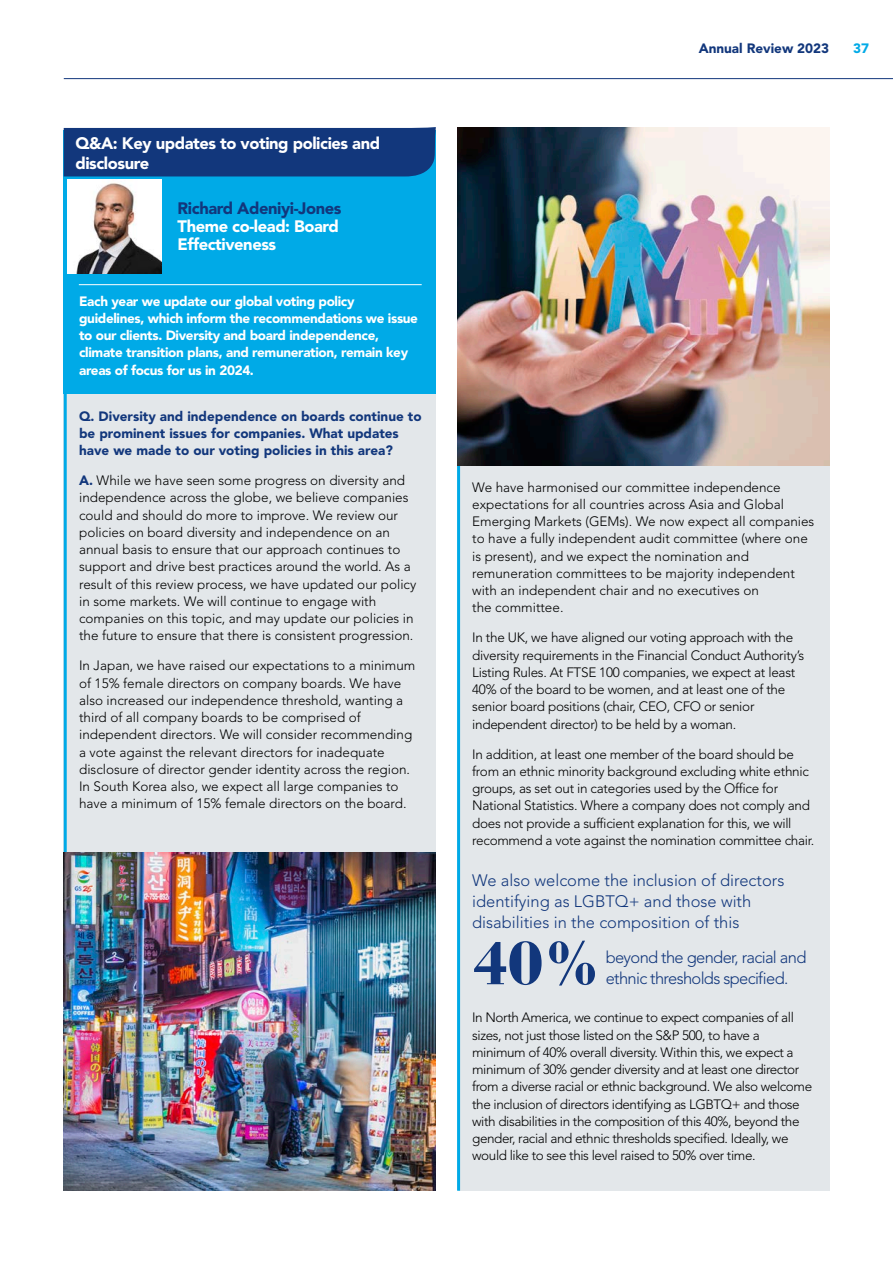
<style>
.page{position:relative;width:893px;height:1263px;background:#fff}
.page>*{position:absolute;margin:0;border:0;box-sizing:border-box;transform-origin:0 0}
.Body_Text_FH{font:900 60px "Bauer Bodoni Std";color:#12377c}
.Body_Text_FH-2{font:300 16.5px/21px "Avenir LT Std";color:#12377c}
.Body_Text_FH-3{font:300 16.5px "Avenir LT Std";letter-spacing:-.04em;color:#12377c}
.Heading_1_FH{font:900 16.5px/19.5px "Avenir LT Std";letter-spacing:-.025em;color:#fff}
.Sub2{font:900 16.5px/18px "Avenir LT Std";letter-spacing:-.025em;color:#fff}
.Sub2-2{font:900 16.5px "Avenir LT Std";letter-spacing:-.025em;color:#12377c}
.Body_Text_FH-4{font:300 13.5px/17.2px "Avenir LT Std";color:#000}
.Body_Text_FH-5{font:300 13.5px/17.2px "Avenir LT Std";letter-spacing:-.02em;color:#000}
.Body_Text_FH-6{font:300 13.5px/17.2px "Avenir LT Std";letter-spacing:-.03em;color:#000}
.Intro_Para_FH{font:900 13.5px/17.2px "Avenir LT Std";letter-spacing:-.025em;color:#fff}
.Body_Text_FH-7{font:900 13.5px/17.2px "Avenir LT Std";color:#12377c}
.t1{font:900 13.5px "Avenir LT Std";color:#00aae7}
.s1{font-weight:900;color:#12377c}
</style>
<div class="page">
<div style="left:458px;top:128px;width:371px;height:1063px;background:#e3e7ea"></div>
<div style="left:64px;top:394px;width:372px;height:797px;background:#e3e7ea"></div>
<hr style="left:64px;top:166px;width:3px;height:1025px;background:#00aae7">
<img style="left:64px;top:853px;width:372px;height:337px">
<div style="left:64px;top:131px;width:372px;height:263px;background:#00aae7"></div>
<hr style="left:79px;top:284px;width:343px;height:1px;background:#fff">
<div style="left:64px;top:127px;width:372px;height:49px;background:#12377c"></div>
<hr style="left:457px;top:128px;width:3px;height:1063px;background:#00aae7">
<img style="left:68px;top:180px;width:94px;height:94px">
<img style="left:457px;top:128px;width:372px;height:338px">
<hr style="left:64px;top:78px;width:829px;height:1px;background:#12377c">
<p class="Heading_1_FH" style="left:75px;top:134px;width:306px">Q&amp;A: Key updates to voting policies and disclosure</p>
<p class="Sub2-2" style="left:178px;top:198px;width:165px">Richard Adeniyi-Jones</p>
<p class="Sub2" style="left:178px;top:217px;width:163px">Theme co-lead: Board<br>Effectiveness</p>
<p class="Intro_Para_FH" style="left:79px;top:292px;width:340px">Each year we update our global voting policy guidelines, which inform the recommendations we issue to our clients. Diversity and board independence, climate transition plans, and remuneration, remain key areas of focus for us in 2024.</p>
<p class="Body_Text_FH-7" style="left:79px;top:407px;width:344px">Q. Diversity and independence on boards continue to be prominent issues for companies. What updates have we made to our voting policies in this area?</p>
<p class="Body_Text_FH-4" style="left:79px;top:472px;width:339px"><span class="s1">A.</span> While we have seen some progress on diversity and independence across the globe, we believe companies could and should do more to improve. We review our policies on board diversity and independence on an annual basis to ensure that our approach continues to support and drive best practices around the world. As a result of this review process, we have updated our policy in some markets. We will continue to engage with companies on this topic, and may update our policies in the future to ensure that there is consistent progression.</p>
<p class="Body_Text_FH-4" style="left:79px;top:657px;width:338px">In Japan, we have raised our expectations to a minimum of 15% female directors on company boards. We have also increased our independence threshold, wanting a third of all company boards to be comprised of independent directors. We will consider recommending a vote against the relevant directors for inadequate disclosure of director gender identity across the region.<br>In South Korea also, we expect all large companies to have a minimum of 15% female directors on the board.</p>
<p class="Body_Text_FH-7" style="left:699px;top:39px;width:132px">Annual Review 2023</p>
<p class="t1" style="left:853px;top:40px;width:17px">37</p>
<p class="Body_Text_FH-4" style="left:472px;top:478px;width:344px">We have harmonised our committee independence expectations for all countries across Asia and Global Emerging Markets (GEMs). We now expect all companies to have a fully independent audit committee (where one is present), and we expect the nomination and remuneration committees to be majority independent with an independent chair and no executives on<br>the committee.</p>
<p class="Body_Text_FH-5" style="left:472px;top:629px;width:333px">In the UK, we have aligned our voting approach with the diversity requirements in the Financial Conduct Authority’s Listing Rules. At FTSE 100 companies, we expect at least 40% of the board to be women, and at least one of the senior board positions (chair, CEO, CFO or senior independent director) to be held by a woman.</p>
<p class="Body_Text_FH-5" style="left:472px;top:745px;width:344px">In addition, at least one member of the board should be from an ethnic minority background excluding white ethnic groups, as set out in categories used by the Office for National Statistics. Where a company does not comply and does not provide a sufficient explanation for this, we will recommend a vote against the nomination committee chair.</p>
<p class="Body_Text_FH-2" style="left:472px;top:870px;width:314px">We also welcome the inclusion of directors identifying as LGBTQ+ and those with disabilities in the composition of this</p>
<p class="Body_Text_FH-3" style="left:606px;top:948px;width:202px">beyond the gender, racial and</p>
<p class="Body_Text_FH" style="left:472px;top:927px;width:131px">40%</p>
<p class="Body_Text_FH-3" style="left:606px;top:969px;width:184px">ethnic thresholds specified.</p>
<p class="Body_Text_FH-6" style="left:472px;top:1009px;width:341px">In North America, we continue to expect companies of all sizes, not just those listed on the S&amp;P 500, to have a minimum of 40% overall diversity. Within this, we expect a minimum of 30% gender diversity and at least one director from a diverse racial or ethnic background. We also welcome the inclusion of directors identifying as LGBTQ+ and those with disabilities in the composition of this 40%, beyond the gender, racial and ethnic thresholds specified. Ideally, we would like to see this level raised to 50% over time.</p>
</div>
